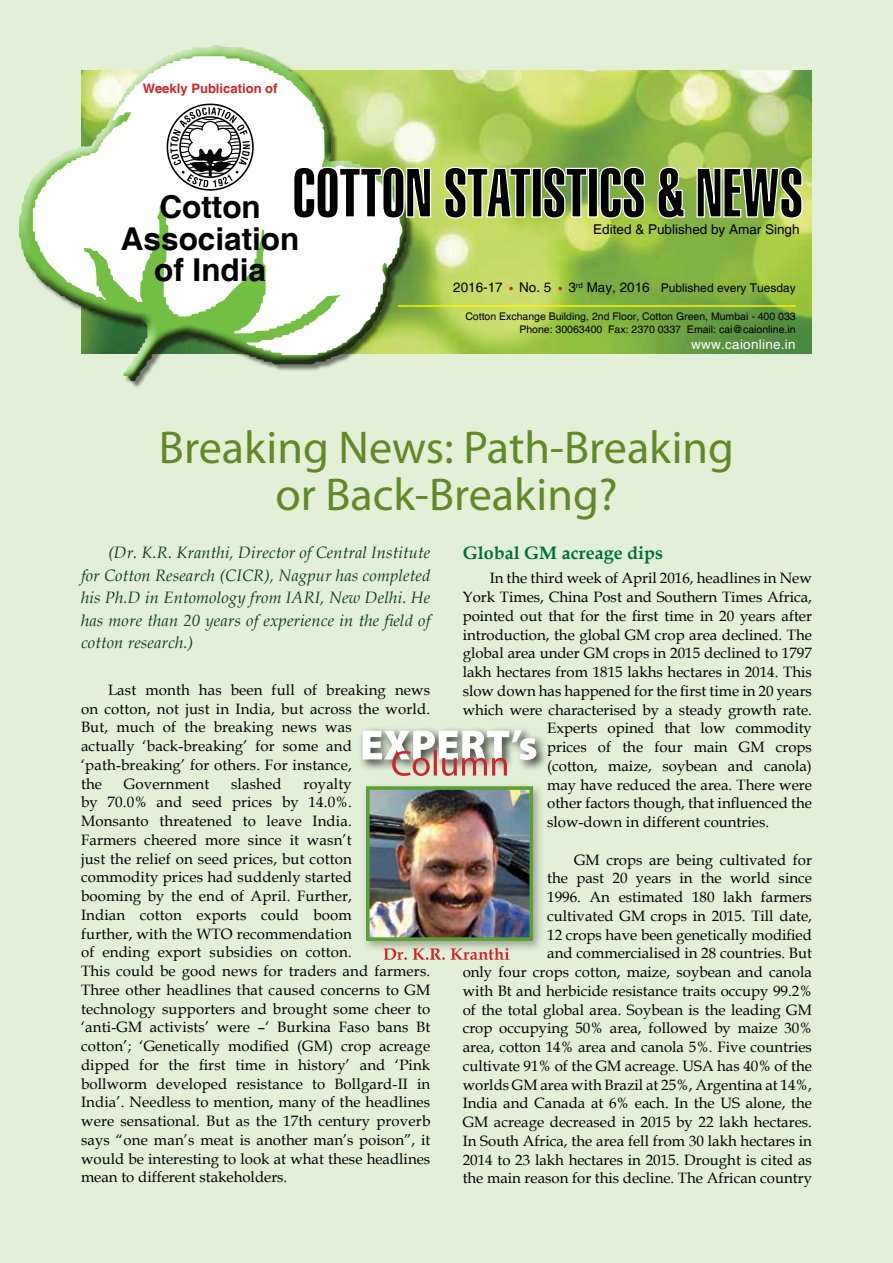
<style>
.page{position:relative;width:893px;height:1263px;background:#e3f0d8}
.page>*{position:absolute;margin:0;border:0;box-sizing:border-box;transform-origin:0 0}
.t1{font:46.2px/46.2px "Myriad Pro";color:#618926;text-align:center}
.t2{font:700 31.5px/31.5px "Helvetica";color:#000;text-align:center}
.t3{font:700 18px "Book Antiqua";color:#00722e}
.t4{font:italic 16.5px/22.5px "Book Antiqua";letter-spacing:.01em;color:#0f3f16;text-align:justify}
.t5{font:15px/18.8px "Book Antiqua";color:#000}
.t6{font:13.5px "Helvetica";color:#000}
.t7{font:13.5px "Helvetica";letter-spacing:.02em;color:#fff}
.t8{font:700 13.05px "Helvetica";color:#d2232a}
.t9{font:12px "Helvetica";color:#000}
.t10{font:10.5px/12.6px "Helvetica";color:#000;text-align:right}
.s1{font-size:13.5px}
</style>
<div class="page">
<img style="left:414px;top:70px;width:398px;height:284px">
<div style="left:19px;top:45px;width:395px;height:343px;background:#000;opacity:.5"></div>
<div style="left:17px;top:44px;width:387px;height:338px;background:#fff;opacity:.75"></div>
<div style="left:18px;top:81px;width:389px;height:301px;background:#000;opacity:.75"></div>
<svg style="left:33px;top:56px;width:370px;height:299px;background:#d5e5c5"></svg>
<svg style="left:509px;top:287px;width:4px;height:3px"></svg>
<svg style="left:558px;top:287px;width:4px;height:3px"></svg>
<svg style="left:167px;top:104px;width:87px;height:87px;background:#b2b2b2"></svg>
<svg style="left:293px;top:146px;width:510px;height:73px;background:#788856"></svg>
<hr style="left:398px;top:305px;width:398px;height:2px;background:#fff200">
<div style="left:358px;top:726px;width:190px;height:46px;background:#000;opacity:.75"></div>
<svg style="left:363px;top:730px;width:173px;height:46px"></svg>
<div style="left:362px;top:782px;width:183px;height:171px;background:#000;opacity:.3"></div>
<img style="left:371px;top:791px;width:157px;height:145px">
<div style="left:366px;top:786px;width:167px;height:155px;border:4px solid #5ca038"></div>
<svg style="left:384px;top:948px;width:125px;height:12px"></svg>
<p class="t8" style="left:143px;top:80px;width:136px">Weekly Publication of</p>
<h2 class="t2" style="left:121px;top:193px;width:180px">Cotton<br>Association of India</h2>
<p class="t6" style="left:593px;top:222px;width:208px">Edited &amp; Published by Amar Singh</p>
<p class="t6" style="left:453px;top:279px;width:100px">2016-17 No. 5</p>
<p class="t9" style="left:568px;top:281px;width:229px"><span class="s1">3</span><sup>rd</sup> <span class="s1">May, 2016</span> Published every Tuesday</p>
<p class="t10" style="left:465px;top:310px;width:332px">Cotton Exchange Building, 2nd Floor, Cotton Green, Mumbai - 400 033<br>Phone: 30063400 Fax: 2370 0337 Email: cai@caionline.in</p>
<p class="t7" style="left:691px;top:336px;width:106px">www.caionline.in</p>
<h1 class="t1" style="left:159px;top:424px;width:576px">Breaking News: Path-Breaking or Back-Breaking?</h1>
<p class="t4" style="left:81px;top:541px;width:351px;text-indent:27px">(Dr. K.R. Kranthi, Director of Central Institute for Cotton Research (CICR), Nagpur has completed his Ph.D in Entomology from IARI, New Delhi. He has more than 20 years of experience in the field of cotton research.)</p>
<p class="t5" style="left:81px;top:680px;width:351px;text-indent:27px">Last month has been full of breaking news on cotton, not just in India, but across the world.<br>But, much of the breaking news was<br>actually ‘back-breaking’ for some and ‘path-breaking’ for others. For instance,<br>the</p>
<p class="t5" style="left:81px;top:774px;width:351px;text-indent:222px">royalty<br>by 70.0% and seed prices by 14.0%.<br>Monsanto threatened to leave India.<br>Farmers cheered more since it wasn’t<br>just the relief on seed prices, but cotton commodity prices had suddenly started<br>booming by the end of April. Further,<br>Indian cotton exports could boom<br>further, with the WTO recommendation<br>of ending export subsidies on cotton.<br>This could be good news for traders and farmers.<br>Three other headlines that caused concerns to GM technology supporters and brought some cheer to ‘anti-GM activists’ were –‘ Burkina Faso bans Bt cotton’; ‘Genetically modified (GM) crop acreage dipped for the first time in history’ and ‘Pink bollworm developed resistance to Bollgard-II in India’. Needless to mention, many of the headlines were sensational. But as the 17th century proverb says “one man’s meat is another man’s poison”, it would be interesting to look at what these headlines mean to different stakeholders.</p>
<p class="t5" style="left:124px;top:774px;width:87px">Government</p>
<p class="t5" style="left:231px;top:774px;width:52px">slashed</p>
<p class="t3" style="left:463px;top:541px;width:202px">Global GM acreage dips</p>
<p class="t5" style="left:490px;top:568px;width:324px">In the third week of April 2016, headlines in New</p>
<p class="t5" style="left:463px;top:587px;width:351px">York Times, China Post and Southern Times Africa,</p>
<p class="t5" style="left:463px;top:606px;width:351px">pointed out that for the first time in 20 years after</p>
<p class="t5" style="left:463px;top:625px;width:351px">introduction, the global GM crop area declined. The</p>
<p class="t5" style="left:463px;top:643px;width:351px">global area under GM crops in 2015 declined to 1797</p>
<p class="t5" style="left:463px;top:662px;width:351px">lakh hectares from 1815 lakhs hectares in 2014. This</p>
<p class="t5" style="left:463px;top:681px;width:351px">slow down has happened for the first time in 20 years</p>
<p class="t5" style="left:463px;top:700px;width:351px">which were characterised by a steady growth rate.</p>
<p class="t5" style="left:547px;top:718px;width:266px">Experts opined that low commodity</p>
<p class="t5" style="left:547px;top:737px;width:266px">prices of the four main GM crops</p>
<p class="t5" style="left:547px;top:756px;width:266px">(cotton, maize, soybean and canola)</p>
<p class="t5" style="left:547px;top:775px;width:266px">may have reduced the area. There were</p>
<p class="t5" style="left:547px;top:793px;width:266px">other factors though, that influenced the</p>
<p class="t5" style="left:547px;top:812px;width:223px">slow-down in different countries.</p>
<p class="t5" style="left:463px;top:850px;width:351px;text-align:right">GM crops are being cultivated for<br>the past 20 years in the world since<br>1996. An estimated 180 lakh farmers<br>cultivated GM crops in 2015. Till date,<br>12 crops have been genetically modified<br>and commercialised in 28 countries. But<br>only four crops cotton, maize, soybean and canola with Bt and herbicide resistance traits occupy 99.2% of the total global area. Soybean is the leading GM crop occupying 50% area, followed by maize 30% area, cotton 14% area and canola 5%. Five countries cultivate 91% of the GM acreage. USA has 40% of the worlds GM area with Brazil at 25%, Argentina at 14%, India and Canada at 6% each. In the US alone, the GM acreage decreased in 2015 by 22 lakh hectares.<br>In South Africa, the area fell from 30 lakh hectares in 2014 to 23 lakh hectares in 2015. Drought is cited as the main reason for this decline. The African country</p>
</div>
